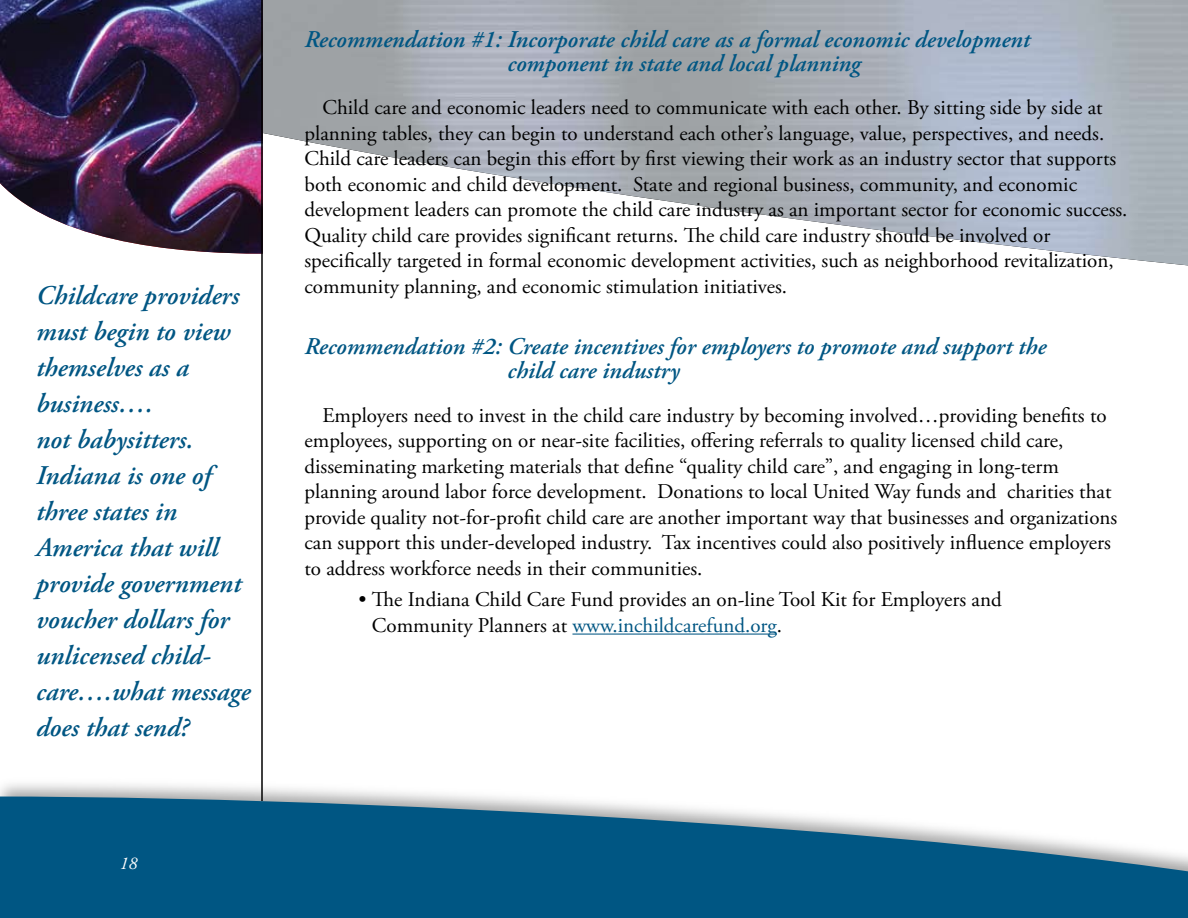
<style>
.page{position:relative;width:1188px;height:918px;background:#fff}
.page>*{position:absolute;margin:0;border:0;box-sizing:border-box;transform-origin:0 0}
.t1{font:italic 600 27px/36px "Adobe Garamond Pro";color:#005683}
.t2{font:italic 600 24px/24px "Adobe Garamond Pro";color:#005683}
.t3{font:21px/25.5px "Adobe Garamond Pro";color:#000}
.t4{font:italic 18px "Adobe Garamond Pro";color:#fff}
.s1{color:#005683}
</style>
<div class="page">
<div style="left:0;top:777px;width:1188px;height:141px;background:#000;opacity:.36"></div>
<svg style="left:0;top:796px;width:1188px;height:122px;background:#307498"></svg>
<hr style="left:572px;top:634px;width:205px;height:1px;background:#005683">
<img style="left:0;top:0;width:261px;height:254px">
<hr style="left:261px;top:0;width:2px;height:801px;background:#000">
<p class="t1" style="left:36px;top:279px;width:216px">Childcare providers must begin to view themselves as a business….<br>not babysitters.<br>Indiana is one of three states in<br>America that will provide government voucher dollars for unlicensed child&shy;care….what message does that send?</p>
<p class="t4" style="left:120px;top:852px;width:19px">18</p>
<p class="t2" style="left:507px;top:28px;width:524px;text-indent:-203px">Recommendation #1: Incorporate child care as a formal economic development component in state and local planning</p>
<p class="t3" style="left:304px;top:96px;width:825px;text-indent:18px">Child care and economic leaders need to communicate with each other. By sitting side by side at planning tables, they can begin to understand each other’s language, value, perspectives, and needs.<br>Child care leaders can begin this effort by first viewing their work as an industry sector that supports both economic and child development. State and regional business, community, and economic development leaders can promote the child care industry as an important sector for economic success.<br>Quality child care provides significant returns. The child care industry should be involved or specifically targeted in formal economic development activities, such as neighborhood revitalization, community planning, and economic stimulation initiatives.</p>
<p class="t2" style="left:507px;top:336px;width:540px;text-indent:-203px">Recommendation #2: Create incentives for employers to promote and support the child care industry</p>
<p class="t3" style="left:304px;top:403px;width:814px;text-indent:18px">Employers need to invest in the child care industry by becoming involved…providing benefits to employees, supporting on or near-site facilities, offering referrals to quality licensed child care, disseminating marketing materials that define “quality child care”, and engaging in long-term planning around labor force development. Donations to local United Way funds and charities that provide quality not-for-profit child care are another important way that businesses and organizations can support this under-developed industry. Tax incentives could also positively influence employers to address workforce needs in their communities.</p>
<p class="t3" style="left:372px;top:588px;width:631px;text-indent:-13px">• The Indiana Child Care Fund provides an on-line Tool Kit for Employers and<br>Community Planners at <span class="s1">www.inchildcarefund.org</span>.</p>
</div>
